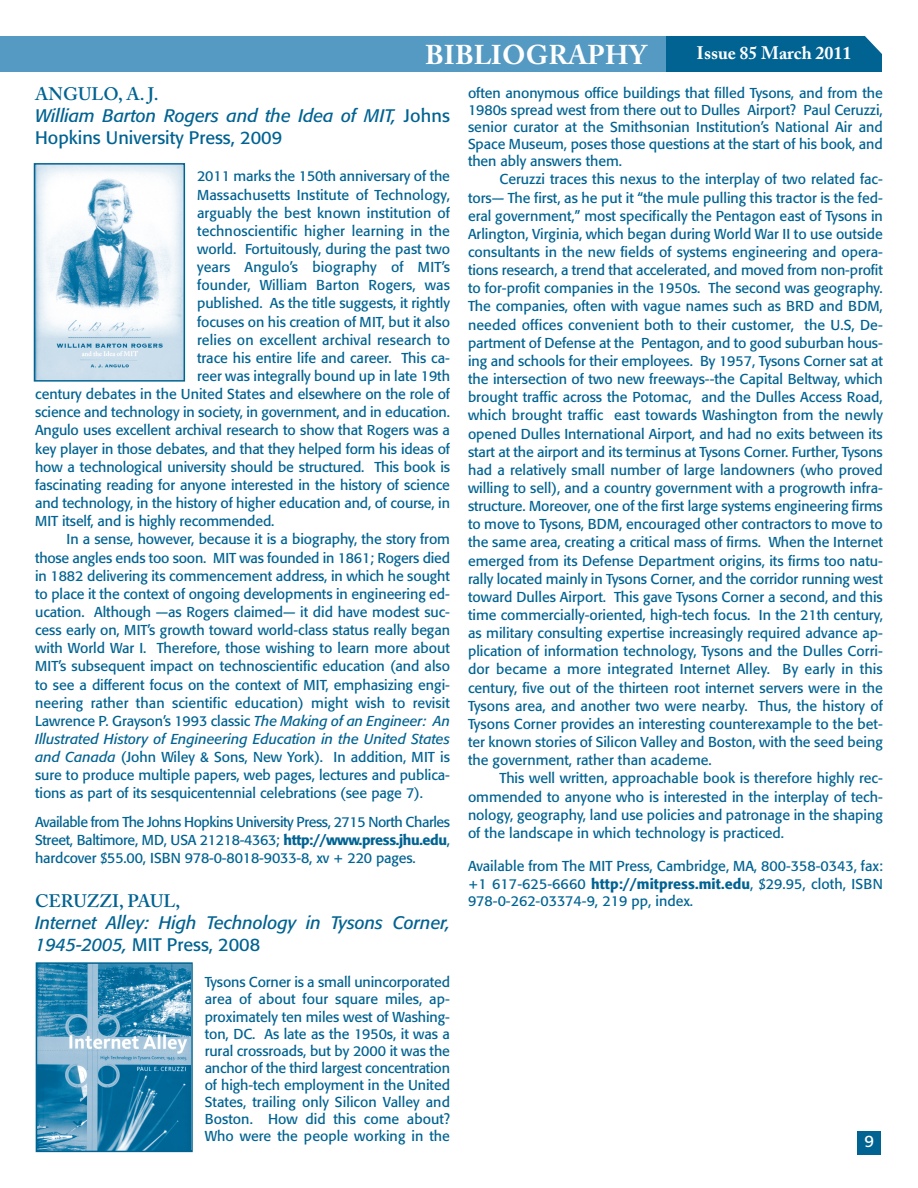
<style>
.page{position:relative;width:918px;height:1188px;background:#fff}
.page>*{position:absolute;margin:0;border:0;box-sizing:border-box;transform-origin:0 0}
.t1{font:700 27px "Adobe Caslon Pro";color:#fff}
.t2{font:italic 18px/21.6px "Formata";letter-spacing:-.005em;color:#016392}
.t3{font:600 18px "Adobe Caslon Pro";color:#016392}
.t4{font:700 18px "Adobe Caslon Pro";color:#fff}
.t5{font:16.5px "Formata";color:#fff}
.t6{font:14.25px/18.1px "Formata";letter-spacing:-.005em;color:#016392;text-align:justify}
.t7{font:italic 14.25px "Formata";letter-spacing:.005em;color:#016392}
.s1{font-style:normal}
.s2{font-style:italic}
.s3{font-weight:500}
</style>
<div class="page">
<div style="left:666px;top:36px;width:216px;height:35px;background:#016392"></div>
<div style="left:0;top:36px;width:666px;height:35px;background:#559ac3"></div>
<svg style="left:865px;top:36px;width:17px;height:18px"></svg>
<div style="left:858px;top:1131px;width:23px;height:23px;background:#016392"></div>
<img style="left:37px;top:166px;width:145px;height:213px">
<div style="left:34px;top:163px;width:151px;height:219px;border:2px solid #016392"></div>
<img style="left:39px;top:965px;width:151px;height:184px">
<div style="left:36px;top:962px;width:157px;height:190px;border:2px solid #016392"></div>
<h1 class="t1" style="left:425px;top:38px;width:223px">BIBLIOGRAPHY</h1>
<p class="t4" style="left:697px;top:43px;width:156px">Issue 85 March 2011</p>
<p class="t3" style="left:35px;top:87px;width:125px">ANGULO, A. J.</p>
<p class="t2" style="left:35px;top:107px;width:416px">William Barton Rogers and the Idea of MIT, <span class="s1">Johns<br>Hopkins University Press, 2009</span></p>
<p class="t6" style="left:197px;top:168px;width:254px">2011 marks the 150th anniversary of the</p>
<p class="t6" style="left:197px;top:187px;width:254px">Massachusetts Institute of Technology,</p>
<p class="t6" style="left:197px;top:205px;width:254px">arguably the best known institution of</p>
<p class="t6" style="left:197px;top:223px;width:254px">technoscientific higher learning in the</p>
<p class="t6" style="left:197px;top:241px;width:254px">world. Fortuitously, during the past two</p>
<p class="t6" style="left:197px;top:259px;width:254px">years Angulo’s biography of MIT’s</p>
<p class="t6" style="left:197px;top:277px;width:254px">founder, William Barton Rogers, was</p>
<p class="t6" style="left:197px;top:295px;width:254px">published. As the title suggests, it rightly</p>
<p class="t6" style="left:197px;top:314px;width:254px">focuses on his creation of MIT, but it also</p>
<p class="t6" style="left:197px;top:332px;width:254px">relies on excellent archival research to</p>
<p class="t6" style="left:197px;top:350px;width:254px">trace his entire life and career. This ca-</p>
<p class="t6" style="left:197px;top:368px;width:254px">reer was integrally bound up in late 19th</p>
<p class="t6" style="left:35px;top:386px;width:416px">century debates in the United States and elsewhere on the role of</p>
<p class="t6" style="left:35px;top:404px;width:416px">science and technology in society, in government, and in education.</p>
<p class="t6" style="left:35px;top:423px;width:416px">Angulo uses excellent archival research to show that Rogers was a</p>
<p class="t6" style="left:35px;top:441px;width:416px">key player in those debates, and that they helped form his ideas of</p>
<p class="t6" style="left:35px;top:459px;width:416px">how a technological university should be structured. This book is</p>
<p class="t6" style="left:35px;top:477px;width:416px">fascinating reading for anyone interested in the history of science</p>
<p class="t6" style="left:35px;top:495px;width:416px">and technology, in the history of higher education and, of course, in</p>
<p class="t6" style="left:35px;top:513px;width:241px">MIT itself, and is highly recommended.</p>
<p class="t6" style="left:67px;top:531px;width:385px">In a sense, however, because it is a biography, the story from</p>
<p class="t6" style="left:35px;top:550px;width:416px">those angles ends too soon. MIT was founded in 1861; Rogers died</p>
<p class="t6" style="left:35px;top:568px;width:416px">in 1882 delivering its commencement address, in which he sought</p>
<p class="t6" style="left:35px;top:586px;width:416px">to place it the context of ongoing developments in engineering ed-</p>
<p class="t6" style="left:35px;top:604px;width:416px">ucation. Although —as Rogers claimed— it did have modest suc-</p>
<p class="t6" style="left:35px;top:622px;width:416px">cess early on, MIT’s growth toward world-class status really began</p>
<p class="t6" style="left:35px;top:640px;width:416px">with World War I. Therefore, those wishing to learn more about</p>
<p class="t6" style="left:35px;top:658px;width:416px">MIT’s subsequent impact on technoscientific education (and also</p>
<p class="t6" style="left:35px;top:677px;width:416px">to see a different focus on the context of MIT, emphasizing engi-</p>
<p class="t6" style="left:35px;top:695px;width:416px">neering rather than scientific education) might wish to revisit</p>
<p class="t6" style="left:35px;top:713px;width:416px">Lawrence P. Grayson’s 1993 classic <span class="s2">The Making of an Engineer: An</span></p>
<p class="t7" style="left:35px;top:733px;width:416px">Illustrated History of Engineering Education in the United States</p>
<p class="t6" style="left:35px;top:749px;width:416px"><span class="s2">and Canada</span> (John Wiley &amp; Sons, New York). In addition, MIT is</p>
<p class="t6" style="left:35px;top:767px;width:416px">sure to produce multiple papers, web pages, lectures and publica-</p>
<p class="t6" style="left:35px;top:786px;width:389px">tions as part of its sesquicentennial celebrations (see page 7).</p>
<p class="t6" style="left:35px;top:814px;width:416px">Available from The Johns Hopkins University Press, 2715 North Charles Street, Baltimore, MD, USA 21218-4363; <span class="s3">http://www.press.jhu.edu</span>, hardcover $55.00, ISBN 978-0-8018-9033-8, xv + 220 pages.</p>
<p class="t3" style="left:35px;top:894px;width:147px">CERUZZI, PAUL,</p>
<p class="t2" style="left:35px;top:913px;width:416px">Internet Alley: High Technology in Tysons Corner,<br>1945-2005, <span class="s1">MIT Press, 2008</span></p>
<p class="t6" style="left:205px;top:975px;width:247px;line-height:17.1px">Tysons Corner is a small unincorporated area of about four square miles, ap&shy;proximately ten miles west of Washing&shy;ton, DC. As late as the 1950s, it was a rural crossroads, but by 2000 it was the anchor of the third largest concentration of high-tech employment in the United States, trailing only Silicon Valley and Boston. How did this come about?<br>Who were the people working in the</p>
<p class="t6" style="left:468px;top:85px;width:416px;line-height:17.1px">often anonymous office buildings that filled Tysons, and from the 1980s spread west from there out to Dulles Airport? Paul Ceruzzi, senior curator at the Smithsonian Institution’s National Air and Space Museum, poses those questions at the start of his book, and then ably answers them.</p>
<p class="t6" style="left:468px;top:171px;width:416px;text-indent:31px">Ceruzzi traces this nexus to the interplay of two related fac&shy;tors— The first, as he put it “the mule pulling this tractor is the fed&shy;eral government,” most specifically the Pentagon east of Tysons in Arlington, Virginia, which began during World War II to use outside consultants in the new fields of systems engineering and opera&shy;tions research, a trend that accelerated, and moved from non-profit to for-profit companies in the 1950s. The second was geography.<br>The companies, often with vague names such as BRD and BDM, needed offices convenient both to their customer, the U.S, De&shy;partment of Defense at the Pentagon, and to good suburban hous&shy;ing and schools for their employees. By 1957, Tysons Corner sat at the intersection of two new freeways--the Capital Beltway, which brought traffic across the Potomac, and the Dulles Access Road, which brought traffic east towards Washington from the newly opened Dulles International Airport, and had no exits between its start at the airport and its terminus at Tysons Corner. Further, Tysons had a relatively small number of large landowners (who proved willing to sell), and a country government with a progrowth infra&shy;structure. Moreover, one of the first large systems engineering firms to move to Tysons, BDM, encouraged other contractors to move to the same area, creating a critical mass of firms. When the Internet emerged from its Defense Department origins, its firms too natu&shy;rally located mainly in Tysons Corner, and the corridor running west toward Dulles Airport. This gave Tysons Corner a second, and this time commercially-oriented, high-tech focus. In the 21th century, as military consulting expertise increasingly required advance ap&shy;plication of information technology, Tysons and the Dulles Corri&shy;dor became a more integrated Internet Alley. By early in this century, five out of the thirteen root internet servers were in the Tysons area, and another two were nearby. Thus, the history of Tysons Corner provides an interesting counterexample to the bet&shy;ter known stories of Silicon Valley and Boston, with the seed being the government, rather than academe.</p>
<p class="t6" style="left:468px;top:770px;width:416px;text-indent:31px">This well written, approachable book is therefore highly rec&shy;ommended to anyone who is interested in the interplay of tech&shy;nology, geography, land use policies and patronage in the shaping of the landscape in which technology is practiced.</p>
<p class="t6" style="left:468px;top:859px;width:416px;line-height:17.1px">Available from The MIT Press, Cambridge, MA, 800-358-0343, fax: +1 617-625-6660 <span class="s3">http://mitpress.mit.edu</span>, $29.95, cloth, ISBN 978-0-262-03374-9, 219 pp, index.</p>
<p class="t5" style="left:865px;top:1134px;width:11px">9</p>
</div>
